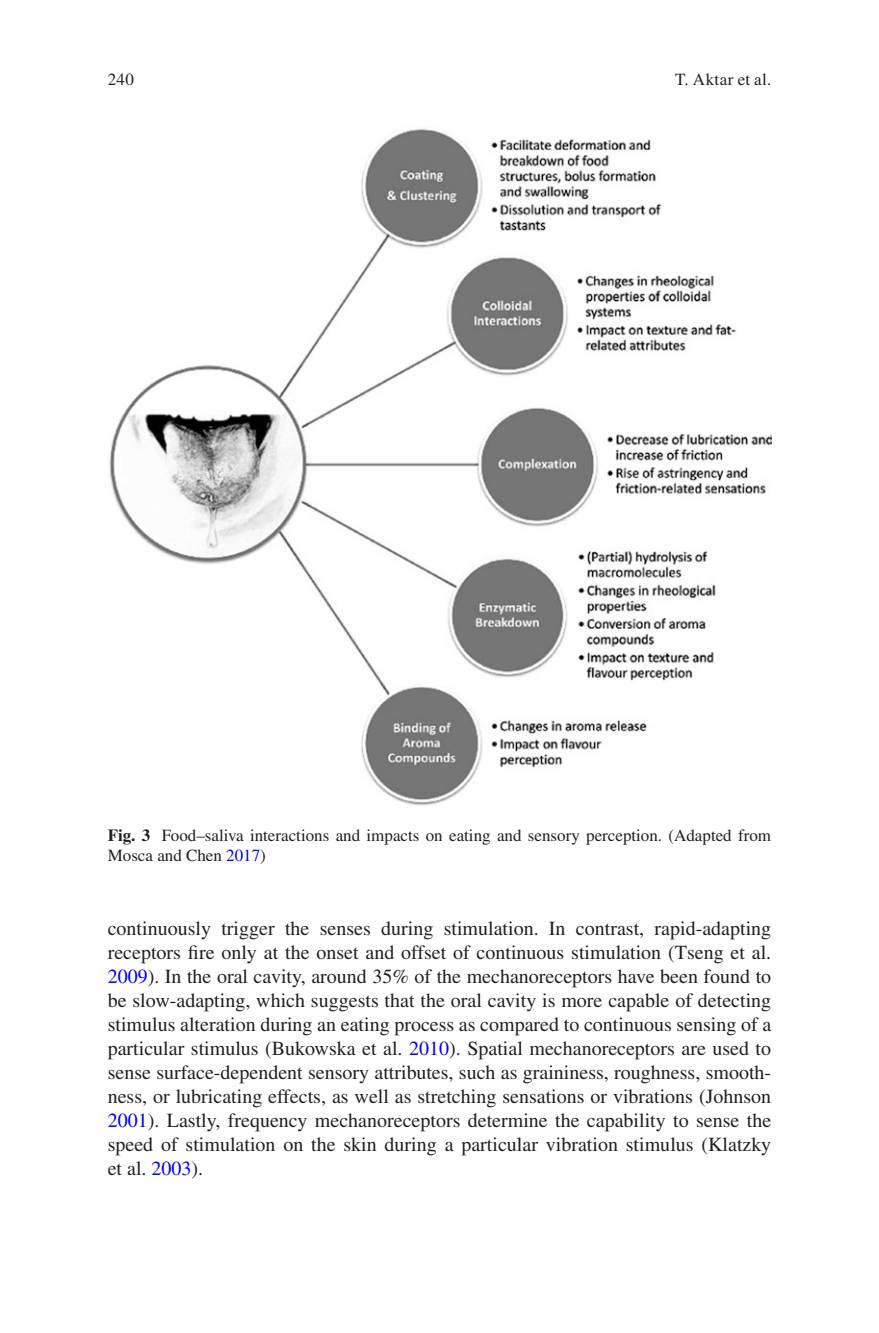
<style>
.page{position:relative;width:879px;height:1333px;background:#fff}
.page>*{position:absolute;margin:0;border:0;box-sizing:border-box;transform-origin:0 0}
.t1{font:20px/24px "Lntfdr Times LT Std";color:#231f20;text-align:justify}
.t2{font:17px/20px "Lntfdr Times LT Std";color:#231f20}
.t3{font:17px "Nfxpnk Times LT Std";letter-spacing:.025em;color:#231f20}
.s1{font-family:"Qyhwfd Times LT Std";font-weight:700}
.s2{color:#0000fa}
</style>
<div class="page">
<img style="left:109px;top:129px;width:662px;height:676px">
<p class="t2" style="left:108px;top:69px;width:28px">240</p>
<p class="t3" style="left:675px;top:70px;width:98px">T. Aktar et al.</p>
<p class="t2" style="left:108px;top:825px;width:665px"><span class="s1">Fig. 3</span> Food–saliva interactions and impacts on eating and sensory perception. (Adapted from<br>Mosca and Chen <span class="s2">2017</span>)</p>
<p class="t1" style="left:108px;top:915px;width:665px">continuously trigger the senses during stimulation. In contrast, rapid-adapting receptors fire only at the onset and offset of continuous stimulation (Tseng et al.<br><span class="s2">2009</span>). In the oral cavity, around 35% of the mechanoreceptors have been found to be slow-adapting, which suggests that the oral cavity is more capable of detecting stimulus alteration during an eating process as compared to continuous sensing of a particular stimulus (Bukowska et al. <span class="s2">2010</span>). Spatial mechanoreceptors are used to sense surface-dependent sensory attributes, such as graininess, roughness, smooth&shy;ness, or lubricating effects, as well as stretching sensations or vibrations (Johnson <span class="s2">2001</span>). Lastly, frequency mechanoreceptors determine the capability to sense the speed of stimulation on the skin during a particular vibration stimulus (Klatzky et al. <span class="s2">2003</span>).</p>
</div>
